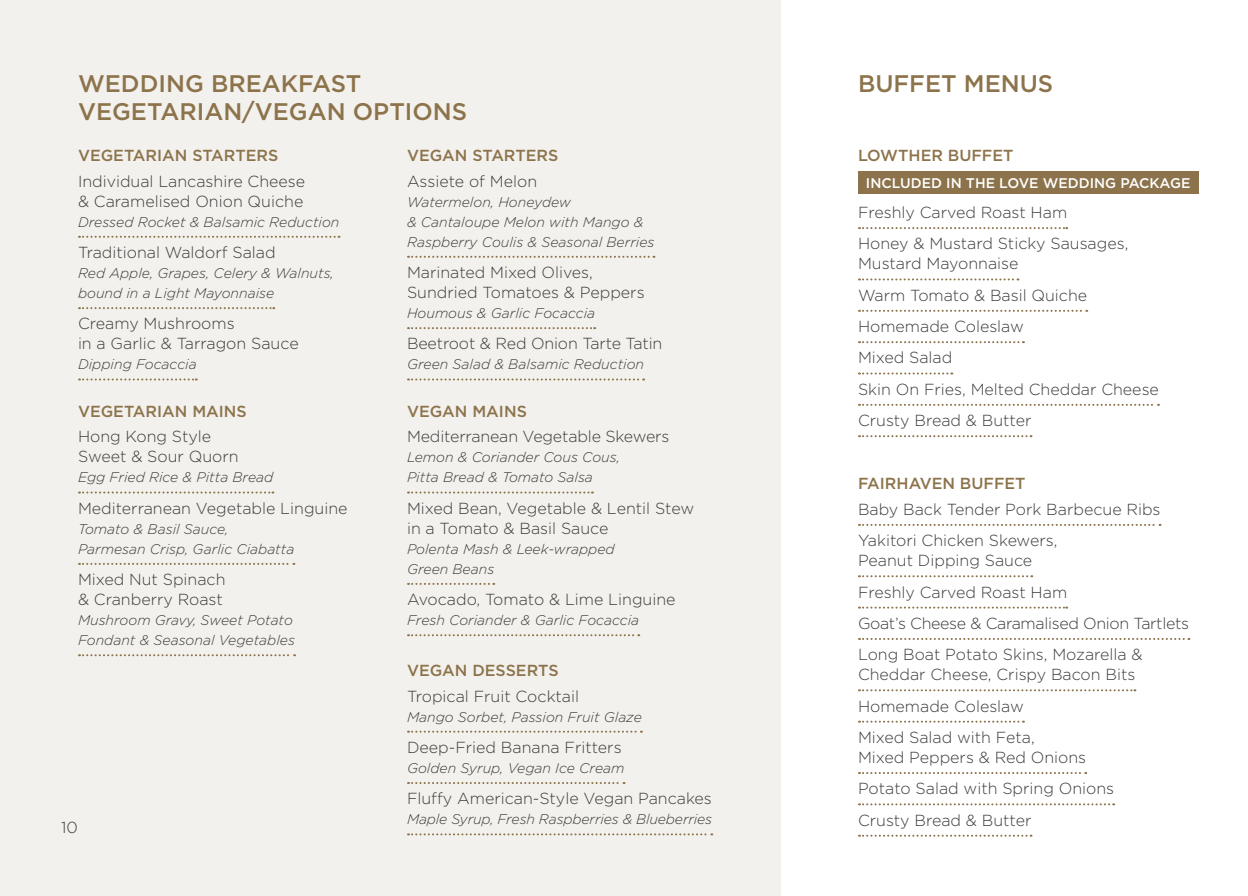
<style>
.page{position:relative;width:1248px;height:896px;background:#fff}
.page>*{position:absolute;margin:0;border:0;box-sizing:border-box;transform-origin:0 0}
.t1{font:500 24px "Gotham";color:#8c734b}
.t2{font:300 16px/31.4px "Gotham";color:#3c3c3b}
.t3{font:500 16px "Gotham";color:#8c734b}
.t4{font:italic 300 14px/20px "Gotham";color:#3c3c3b}
.t5{font:500 14px "Gotham";color:#fff}
</style>
<div class="page">
<div style="left:0;top:0;width:780px;height:896px;background:#f3f1ed"></div>
<svg style="left:858px;top:227px;width:209px;height:2px"></svg>
<svg style="left:858px;top:278px;width:160px;height:2px"></svg>
<svg style="left:858px;top:310px;width:229px;height:2px"></svg>
<svg style="left:858px;top:341px;width:165px;height:2px"></svg>
<svg style="left:858px;top:372px;width:94px;height:2px"></svg>
<svg style="left:858px;top:404px;width:300px;height:2px"></svg>
<svg style="left:858px;top:435px;width:173px;height:2px"></svg>
<svg style="left:79px;top:236px;width:260px;height:2px"></svg>
<svg style="left:79px;top:307px;width:195px;height:2px"></svg>
<svg style="left:79px;top:378px;width:118px;height:2px"></svg>
<svg style="left:79px;top:491px;width:194px;height:2px"></svg>
<svg style="left:79px;top:563px;width:215px;height:2px"></svg>
<svg style="left:79px;top:654px;width:216px;height:2px"></svg>
<svg style="left:408px;top:256px;width:246px;height:2px"></svg>
<svg style="left:408px;top:327px;width:187px;height:2px"></svg>
<svg style="left:408px;top:378px;width:236px;height:2px"></svg>
<svg style="left:408px;top:491px;width:185px;height:2px"></svg>
<svg style="left:408px;top:583px;width:86px;height:2px"></svg>
<svg style="left:408px;top:634px;width:231px;height:2px"></svg>
<div style="left:857px;top:172px;width:341px;height:22px;background:#8c734b"></div>
<svg style="left:408px;top:730px;width:234px;height:2px"></svg>
<svg style="left:408px;top:782px;width:216px;height:2px"></svg>
<svg style="left:408px;top:833px;width:304px;height:2px"></svg>
<svg style="left:858px;top:524px;width:302px;height:2px"></svg>
<svg style="left:858px;top:575px;width:174px;height:2px"></svg>
<svg style="left:858px;top:606px;width:209px;height:2px"></svg>
<svg style="left:858px;top:638px;width:331px;height:2px"></svg>
<svg style="left:858px;top:689px;width:277px;height:2px"></svg>
<svg style="left:858px;top:720px;width:165px;height:2px"></svg>
<svg style="left:858px;top:772px;width:228px;height:2px"></svg>
<svg style="left:858px;top:803px;width:255px;height:2px"></svg>
<svg style="left:858px;top:834px;width:173px;height:2px"></svg>
<h1 class="t1" style="left:78px;top:70px;width:285px">WEDDING BREAKFAST</h1>
<h1 class="t1" style="left:857px;top:70px;width:197px">BUFFET MENUS</h1>
<h1 class="t1" style="left:78px;top:97px;width:391px">VEGETARIAN/VEGAN OPTIONS</h1>
<p class="t3" style="left:78px;top:146px;width:202px">VEGETARIAN STARTERS</p>
<p class="t2" style="left:78px;top:171px;width:229px;line-height:20px">Individual Lancashire Cheese &amp; Caramelised Onion Quiche</p>
<p class="t4" style="left:78px;top:212px;width:263px">Dressed Rocket &amp; Balsamic Reduction</p>
<p class="t2" style="left:78px;top:236px;width:199px">Traditional Waldorf Salad</p>
<p class="t4" style="left:78px;top:263px;width:257px">Red Apple, Grapes, Celery &amp; Walnuts, bound in a Light Mayonnaise</p>
<p class="t2" style="left:78px;top:313px;width:222px;line-height:20px">Creamy Mushrooms<br>in a Garlic &amp; Tarragon Sauce</p>
<p class="t4" style="left:78px;top:354px;width:120px">Dipping Focaccia</p>
<p class="t3" style="left:78px;top:402px;width:170px">VEGETARIAN MAINS</p>
<p class="t2" style="left:78px;top:426px;width:162px;line-height:20px">Hong Kong Style<br>Sweet &amp; Sour Quorn</p>
<p class="t4" style="left:78px;top:467px;width:197px">Egg Fried Rice &amp; Pitta Bread</p>
<p class="t2" style="left:78px;top:492px;width:271px">Mediterranean Vegetable Linguine</p>
<p class="t4" style="left:78px;top:519px;width:218px">Tomato &amp; Basil Sauce,<br>Parmesan Crisp, Garlic Ciabatta</p>
<p class="t2" style="left:78px;top:569px;width:149px;line-height:20px">Mixed Nut Spinach &amp; Cranberry Roast</p>
<p class="t4" style="left:78px;top:610px;width:218px">Mushroom Gravy, Sweet Potato<br>Fondant &amp; Seasonal Vegetables</p>
<p class="t2" style="left:61px;top:811px;width:18px">10</p>
<p class="t3" style="left:407px;top:146px;width:153px">VEGAN STARTERS</p>
<p class="t2" style="left:407px;top:165px;width:132px">Assiete of Melon</p>
<p class="t4" style="left:407px;top:192px;width:249px">Watermelon, Honeydew<br>&amp; Cantaloupe Melon with Mango &amp;<br>Raspberry Coulis &amp; Seasonal Berries</p>
<p class="t2" style="left:407px;top:262px;width:239px;line-height:20px">Marinated Mixed Olives,<br>Sundried Tomatoes &amp; Peppers</p>
<p class="t4" style="left:407px;top:303px;width:190px">Houmous &amp; Garlic Focaccia</p>
<p class="t2" style="left:407px;top:328px;width:257px">Beetroot &amp; Red Onion Tarte Tatin</p>
<p class="t4" style="left:407px;top:354px;width:238px">Green Salad &amp; Balsamic Reduction</p>
<p class="t3" style="left:407px;top:402px;width:121px">VEGAN MAINS</p>
<p class="t2" style="left:407px;top:421px;width:264px">Mediterranean Vegetable Skewers</p>
<p class="t4" style="left:407px;top:447px;width:214px">Lemon &amp; Coriander Cous Cous,<br>Pitta Bread &amp; Tomato Salsa</p>
<p class="t2" style="left:407px;top:498px;width:288px;line-height:20px">Mixed Bean, Vegetable &amp; Lentil Stew in a Tomato &amp; Basil Sauce</p>
<p class="t4" style="left:407px;top:539px;width:209px">Polenta Mash &amp; Leek-wrapped<br>Green Beans</p>
<p class="t2" style="left:407px;top:583px;width:270px">Avocado, Tomato &amp; Lime Linguine</p>
<p class="t4" style="left:407px;top:610px;width:234px">Fresh Coriander &amp; Garlic Focaccia</p>
<p class="t3" style="left:407px;top:661px;width:153px">VEGAN DESSERTS</p>
<p class="t2" style="left:407px;top:680px;width:173px">Tropical Fruit Cocktail</p>
<p class="t4" style="left:407px;top:707px;width:236px">Mango Sorbet, Passion Fruit Glaze</p>
<p class="t2" style="left:407px;top:731px;width:216px">Deep-Fried Banana Fritters</p>
<p class="t4" style="left:407px;top:758px;width:219px">Golden Syrup, Vegan Ice Cream</p>
<p class="t2" style="left:407px;top:783px;width:306px">Fluffy American-Style Vegan Pancakes</p>
<p class="t4" style="left:407px;top:809px;width:306px">Maple Syrup, Fresh Raspberries &amp; Blueberries</p>
<p class="t3" style="left:857px;top:146px;width:157px">LOWTHER BUFFET</p>
<p class="t5" style="left:865px;top:175px;width:326px">INCLUDED IN THE LOVE WEDDING PACKAGE</p>
<p class="t2" style="left:857px;top:196px;width:272px">Freshly Carved Roast Ham<br>Honey &amp; Mustard Sticky Sausages,</p>
<p class="t2" style="left:857px;top:248px;width:302px">Mustard Mayonnaise<br>Warm Tomato &amp; Basil Quiche<br>Homemade Coleslaw<br>Mixed Salad<br>Skin On Fries, Melted Cheddar Cheese<br>Crusty Bread &amp; Butter</p>
<p class="t3" style="left:857px;top:474px;width:169px">FAIRHAVEN BUFFET</p>
<p class="t2" style="left:857px;top:493px;width:304px">Baby Back Tender Pork Barbecue Ribs<br>Yakitori Chicken Skewers,</p>
<p class="t2" style="left:857px;top:544px;width:332px">Peanut Dipping Sauce<br>Freshly Carved Roast Ham<br>Goat’s Cheese &amp; Caramalised Onion Tartlets<br>Long Boat Potato Skins, Mozarella &amp;</p>
<p class="t2" style="left:857px;top:659px;width:279px">Cheddar Cheese, Crispy Bacon Bits<br>Homemade Coleslaw<br>Mixed Salad with Feta,</p>
<p class="t2" style="left:857px;top:741px;width:258px">Mixed Peppers &amp; Red Onions<br>Potato Salad with Spring Onions<br>Crusty Bread &amp; Butter</p>
</div>
